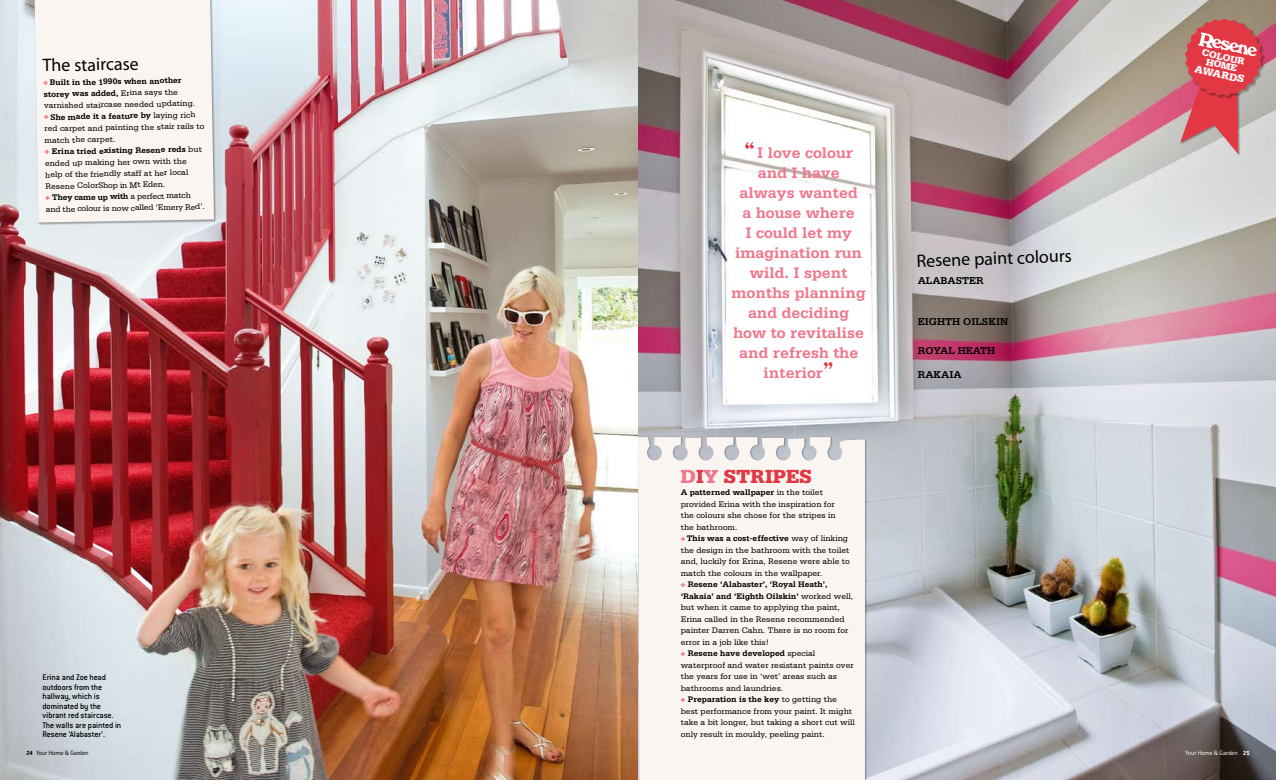
<style>
.page{position:relative;width:1276px;height:780px;background:#fff}
.page>*{position:absolute;margin:0;border:0;box-sizing:border-box;transform-origin:0 0}
.t1{font:900 20px "Serifa";color:#e13843}
.t2{font:18px "Myriad Pro";color:#000}
.t3{font:700 16px/20px "Serifa";color:#ef778c;text-align:center}
.t4{font:900 10.9px "Serifa";color:#fff}
.t5{font:700 10.5px "Serifa";color:#000}
.t6{font:900 10.1px/8.2px "Serifa";color:#fff;text-align:center}
.t7{font:500 9px/9.5px "Conduit ITC";letter-spacing:-.015em;color:#000}
.t8{font:8.5px/11.5px "Serifa";color:#000}
.t9{font:300 7px "Conduit ITC";letter-spacing:-.015em;color:#000}
.t10{font:300 7px "Conduit ITC";letter-spacing:-.015em;color:#fff}
.s1{color:#ef778c}
.s2{font-weight:700}
.s3{font-family:"Cheltenham";font-size:22px;color:#e13843}
.s4{font-weight:700;font-size:6.5px}
</style>
<div class="page">
<img style="left:0;top:0;width:1276px;height:780px">
<div style="left:29px;top:0;width:198px;height:230px;background:#000;opacity:.3"></div>
<div style="left:30px;top:0;width:184px;height:222px;background:#faf5f0"></div>
<div style="left:638px;top:436px;width:240px;height:344px;background:#000;opacity:.3"></div>
<div style="left:638px;top:437px;width:227px;height:343px;background:#faf5f0"></div>
<div style="left:1180px;top:67px;width:96px;height:114px;background:#d8d8d8"></div>
<div style="left:1185px;top:19px;width:91px;height:94px;background:#000;opacity:.3"></div>
<svg style="left:1180px;top:19px;width:82px;height:135px;background:#d16d72"></svg>
<h2 class="t2" style="left:42px;top:54px;width:98px;rotate:-1deg">The staircase</h2>
<p class="t8" style="left:43px;top:77px;width:162px;rotate:-1deg"><span class="s1">✚</span> <span class="s2">Built in the 1990s when another storey was added,</span> Erina says the varnished staircase needed updating.<br><span class="s1">✚</span> <span class="s2">She made it a feature by</span> laying rich red carpet and painting the stair rails to match the carpet.<br><span class="s1">✚</span> <span class="s2">Erina tried existing Resene reds</span> but ended up making her own with the help of the friendly staff at her local Resene ColorShop in Mt Eden.<br><span class="s1">✚</span> <span class="s2">They came up with</span> a perfect match and the colour is now called ‘Emery Red’.</p>
<p class="t7" style="left:43px;top:672px;width:80px">Erina and Zoe head outdoors from the hallway, which is dominated by the vibrant red staircase.<br>The walls are painted in<br>Resene ‘Alabaster’.</p>
<h3 class="t3" style="left:731px;top:143px;width:136px"><span class="s3">“</span>I love colour and I have always wanted<br>a house where<br>I could let my imagination run wild. I spent months planning and deciding how to revitalise and refresh the interior<span class="s3">”</span></h3>
<h1 class="t1" style="left:680px;top:465px;width:133px"><span class="s1">D</span>I<span class="s1">Y</span> STRIPES</h1>
<p class="t8" style="left:681px;top:486px;width:176px"><span class="s2">A patterned wallpaper</span> in the toilet provided Erina with the inspiration for<br>the colours she chose for the stripes in<br>the bathroom.<br><span class="s1">✚</span> <span class="s2">This was a cost-effective</span> way of linking the design in the bathroom with the toilet and, luckily for Erina, Resene were able to match the colours in the wallpaper.<br><span class="s1">✚</span> <span class="s2">Resene ‘Alabaster’, ‘Royal Heath’, ‘Rakaia’ and ‘Eighth Oilskin’</span> worked well, but when it came to applying the paint, Erina called in the Resene recommended painter Darren Cahn. There is no room for error in a job like this!<br><span class="s1">✚</span> <span class="s2">Resene have developed</span> special waterproof and water resistant paints over the years for use in ‘wet’ areas such as bathrooms and laundries.<br><span class="s1">✚</span> <span class="s2">Preparation is the key</span> to getting the best performance from your paint. It might take a bit longer, but taking a short cut will only result in mouldy, peeling paint.</p>
<h2 class="t2" style="left:916px;top:250px;width:157px;rotate:-2deg">Resene paint colours</h2>
<p class="t5" style="left:918px;top:274px;width:67px">ALABASTER</p>
<p class="t5" style="left:918px;top:315px;width:92px">EIGHTH OILSKIN</p>
<p class="t5" style="left:918px;top:344px;width:79px">ROYAL HEATH</p>
<p class="t5" style="left:918px;top:368px;width:45px">RAKAIA</p>
<p class="t6" style="left:1203px;top:48px;width:45px;rotate:13deg">COLOUR<br>HOME</p>
<p class="t4" style="left:1196px;top:62px;width:52px;rotate:13deg">AWARDS</p>
<p class="t9" style="left:26px;top:749px;width:64px"><span class="s4">24</span> Your Home &amp; Garden</p>
<p class="t10" style="left:1185px;top:749px;width:66px">Your Home &amp; Garden <span class="s4">25</span></p>
</div>
